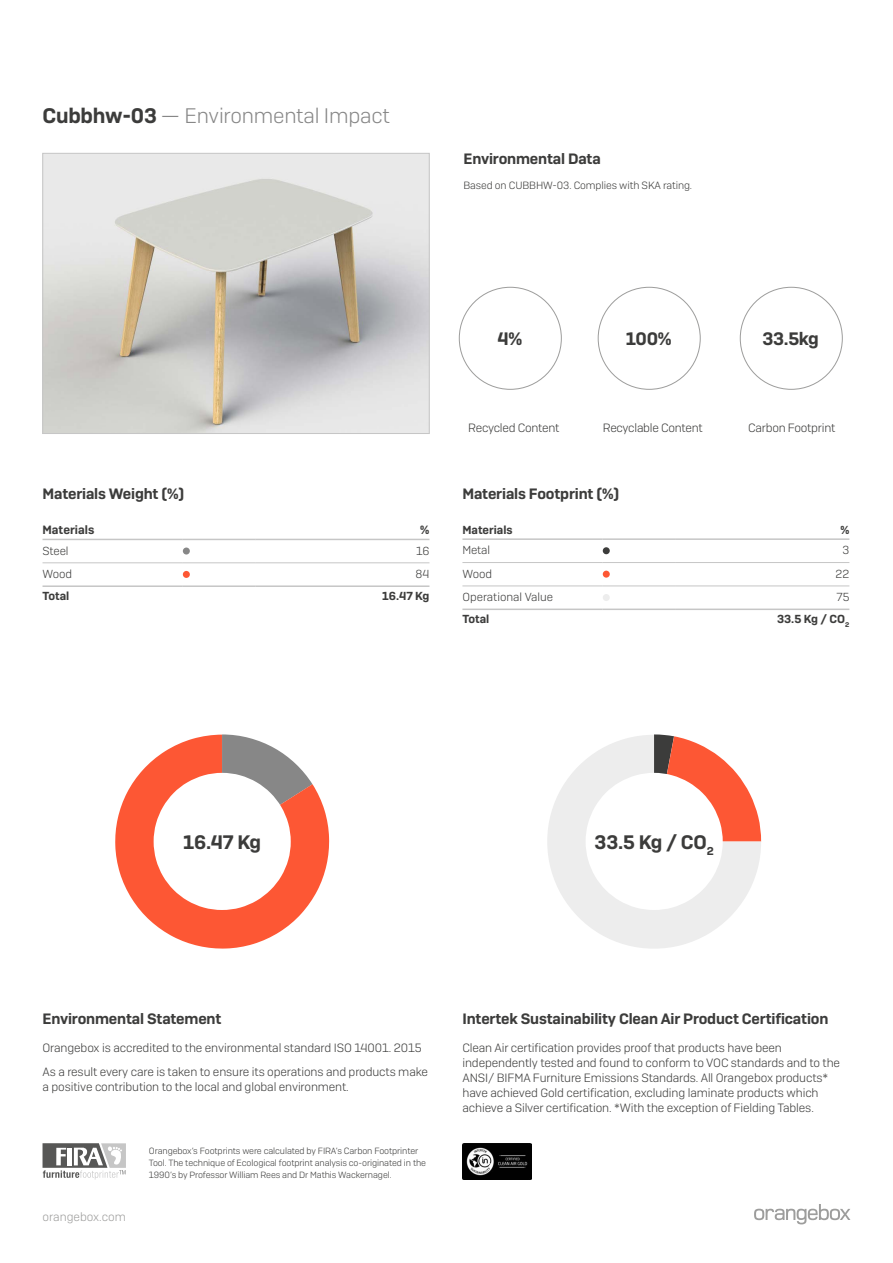
<style>
.page{position:relative;width:893px;height:1263px;background:#fff}
.page>*{position:absolute;margin:0;border:0;box-sizing:border-box;transform-origin:0 0}
.t1{font:300px "Chartwell Pies";color:#fd5734}
.t2{font:21px "Camber Lg";letter-spacing:-.01em;color:#878787}
.t3{font:600 19.5px "Camber";letter-spacing:-.01em;color:#3c3c3b}
.t4{font:600 18px "Camber";letter-spacing:-.02em;color:#3c3c3b}
.t5{font:600 15px "Camber";letter-spacing:-.01em;color:#3c3c3b}
.t6{font:12px/15px "Camber Lg";letter-spacing:-.01em;color:#3c3c3b}
.t7{font:12px "Camber Lg";color:#9d9d9c}
.t8{font:600 12px "Camber";color:#3c3c3b}
.t9{font:11.7px "Camber Lg";letter-spacing:-.01em;color:#3c3c3b}
.t10{font:600 11.7px "Camber";color:#3c3c3b}
.t11{font:10.5px "Camber Lg";letter-spacing:-.01em;color:#3c3c3b}
.t12{font:9px/12px "Camber Lg";letter-spacing:-.01em;color:#3c3c3b}
.s1{font-family:"Camber";font-weight:600;color:#3c3c3b}
.s2{color:#878787}
.s3{color:#fff}
.s4{color:#3c3c3b}
.s5{color:#ededed}
</style>
<div class="page">
<img style="left:45px;top:155px;width:382px;height:277px">
<div style="left:43px;top:153px;width:386px;height:281px;border:1px solid #c6c6c6"></div>
<hr style="left:43px;top:539px;width:140px;height:1px;background:#c6c6c6">
<hr style="left:183px;top:539px;width:72px;height:1px;background:#c6c6c6">
<hr style="left:255px;top:539px;width:174px;height:1px;background:#c6c6c6">
<hr style="left:43px;top:585px;width:140px;height:2px;background:#c6c6c6">
<hr style="left:183px;top:585px;width:72px;height:2px;background:#c6c6c6">
<hr style="left:255px;top:585px;width:174px;height:2px;background:#c6c6c6">
<hr style="left:43px;top:563px;width:140px;height:1px;background:#c6c6c6">
<hr style="left:183px;top:563px;width:72px;height:1px;background:#c6c6c6">
<hr style="left:255px;top:563px;width:174px;height:1px;background:#c6c6c6">
<div style="left:183px;top:547px;width:7px;height:7px;background:#878787;border-radius:50%"></div>
<div style="left:183px;top:571px;width:7px;height:7px;background:#fd5734;border-radius:50%"></div>
<hr style="left:462px;top:562px;width:141px;height:1px;background:#c6c6c6">
<hr style="left:603px;top:562px;width:72px;height:1px;background:#c6c6c6">
<hr style="left:675px;top:562px;width:174px;height:1px;background:#c6c6c6">
<hr style="left:462px;top:586px;width:141px;height:1px;background:#c6c6c6">
<hr style="left:603px;top:586px;width:72px;height:1px;background:#c6c6c6">
<hr style="left:675px;top:586px;width:174px;height:1px;background:#c6c6c6">
<hr style="left:462px;top:538px;width:141px;height:2px;background:#c6c6c6">
<hr style="left:603px;top:538px;width:72px;height:2px;background:#c6c6c6">
<hr style="left:675px;top:538px;width:174px;height:2px;background:#c6c6c6">
<hr style="left:462px;top:608px;width:141px;height:2px;background:#c6c6c6">
<hr style="left:603px;top:608px;width:72px;height:2px;background:#c6c6c6">
<hr style="left:675px;top:608px;width:174px;height:2px;background:#c6c6c6">
<div style="left:603px;top:547px;width:7px;height:7px;background:#3c3c3b;border-radius:50%"></div>
<div style="left:603px;top:571px;width:7px;height:7px;background:#fd5734;border-radius:50%"></div>
<div style="left:603px;top:594px;width:7px;height:7px;background:#ededed;border-radius:50%"></div>
<svg style="left:43px;top:1143px;width:83px;height:36px"></svg>
<svg style="left:754px;top:1204px;width:96px;height:20px"></svg>
<img style="left:462px;top:1143px;width:70px;height:36px">
<h2 class="t2" style="left:43px;top:103px;width:349px"><span class="s1">Cubbhw-03</span> — Environmental Impact</h2>
<p class="t5" style="left:463px;top:150px;width:139px">Environmental Data</p>
<p class="t11" style="left:463px;top:179px;width:230px">Based on CUBBHW-03. Complies with SKA rating.</p>
<p class="t5" style="left:43px;top:484px;width:143px">Materials Weight (%)</p>
<p class="t8" style="left:43px;top:522px;width:53px">Materials</p>
<p class="t8" style="left:420px;top:522px;width:11px">%</p>
<p class="t9" style="left:43px;top:543px;width:28px">Steel</p>
<p class="t9" style="left:416px;top:543px;width:15px">16</p>
<p class="t9" style="left:43px;top:567px;width:31px">Wood</p>
<p class="t9" style="left:416px;top:567px;width:15px">84</p>
<p class="t10" style="left:43px;top:589px;width:28px">Total</p>
<p class="t10" style="left:382px;top:589px;width:49px">16.47 Kg</p>
<h3 class="t4" style="left:497px;top:328px;width:26px">4%</h3>
<h3 class="t4" style="left:626px;top:328px;width:47px">100%</h3>
<h3 class="t4" style="left:763px;top:328px;width:58px">33.5kg</h3>
<p class="t6" style="left:468px;top:421px;width:93px">Recycled Content</p>
<p class="t6" style="left:603px;top:421px;width:101px">Recyclable Content</p>
<p class="t6" style="left:748px;top:421px;width:89px">Carbon Footprint</p>
<p class="t5" style="left:462px;top:484px;width:158px">Materials Footprint (%)</p>
<p class="t10" style="left:462px;top:522px;width:52px">Materials</p>
<p class="t10" style="left:840px;top:522px;width:10px">%</p>
<p class="t9" style="left:462px;top:543px;width:29px">Metal</p>
<p class="t9" style="left:842px;top:543px;width:8px">3</p>
<p class="t9" style="left:462px;top:567px;width:31px">Wood</p>
<p class="t9" style="left:835px;top:567px;width:15px">22</p>
<p class="t9" style="left:462px;top:590px;width:92px">Operational Value</p>
<p class="t9" style="left:836px;top:590px;width:14px">75</p>
<p class="t10" style="left:462px;top:612px;width:28px">Total</p>
<p class="t10" style="left:777px;top:612px;width:74px">33.5 Kg / CO<sub>2</sub></p>
<h1 class="t1" style="left:100px;top:657px;width:906px"><span class="s2">16</span>84<span class="s3">G</span><span class="s4">3</span>22<span class="s5">+75</span><span class="s3">G</span></h1>
<h3 class="t3" style="left:595px;top:830px;width:121px">33.5 Kg / CO<sub>2</sub></h3>
<h3 class="t3" style="left:183px;top:830px;width:79px">16.47 Kg</h3>
<p class="t5" style="left:43px;top:1010px;width:180px">Environmental Statement</p>
<p class="t6" style="left:43px;top:1036px;width:387px;line-height:23.5px">Orangebox is accredited to the environmental standard ISO 14001. 2015<br>As a result every care is taken to ensure its operations and products make</p>
<p class="t6" style="left:43px;top:1079px;width:308px">a positive contribution to the local and global environment.</p>
<p class="t7" style="left:43px;top:1210px;width:85px">orangebox.com</p>
<p class="t12" style="left:149px;top:1144px;width:279px">Orangebox’s Footprints were calculated by FIRA’s Carbon Footprinter<br>Tool. The technique of Ecological footprint analysis co-originated in the<br>1990’s by Professor William Rees and Dr Mathis Wackernagel.</p>
<p class="t5" style="left:462px;top:1010px;width:367px">Intertek Sustainability Clean Air Product Certification</p>
<p class="t6" style="left:462px;top:1040px;width:379px">Clean Air certification provides proof that products have been independently tested and found to conform to VOC standards and to the ANSI/ BIFMA Furniture Emissions Standards. All Orangebox products* have achieved Gold certification, excluding laminate products which achieve a Silver certification. *With the exception of Fielding Tables.</p>
</div>
